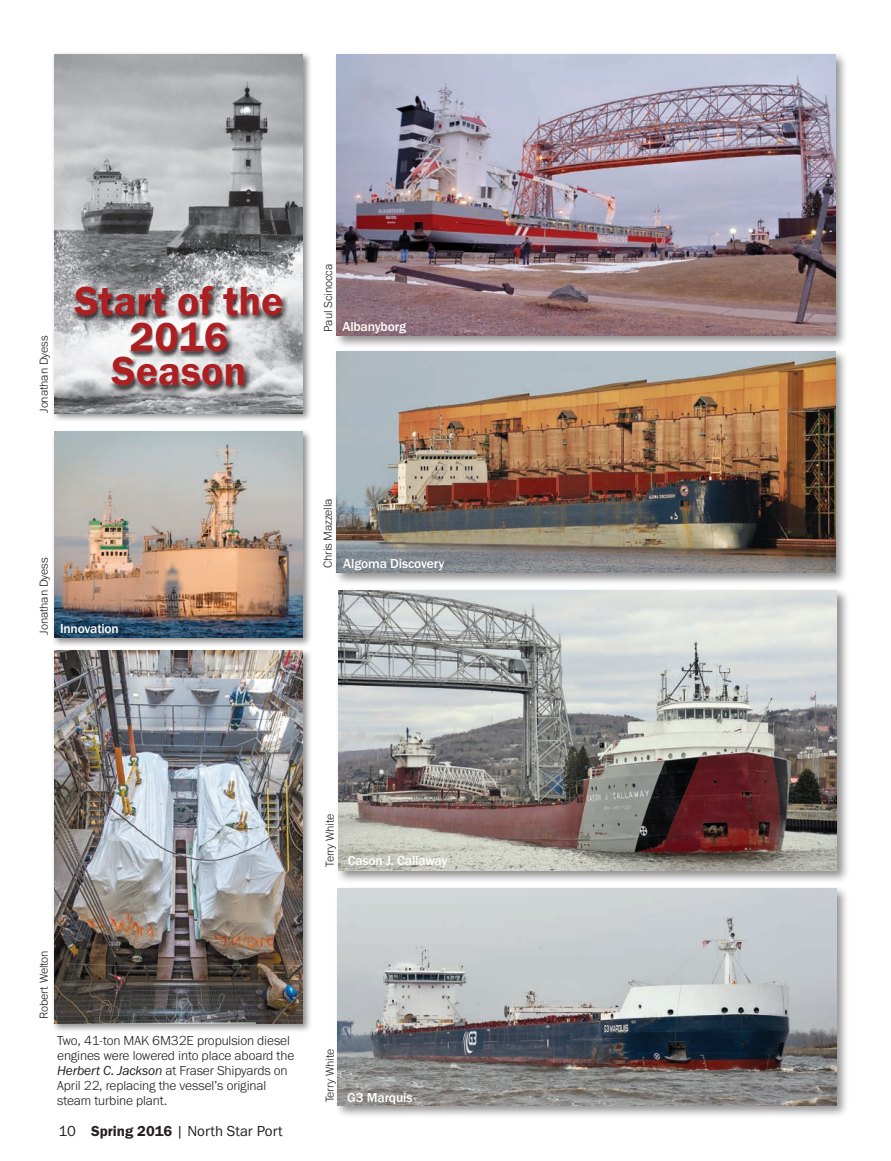
<style>
.page{position:relative;width:891px;height:1161px;background:#fff}
.page>*{position:absolute;margin:0;border:0;box-sizing:border-box;transform-origin:0 0}
.t1{font:42px/35.2px "Franklin Gothic URW Dem";color:#ac1f22;text-align:center}
.t2{font:15px "Franklin Gothic URW Boo";color:#231f20}
.t3{font:300 13.5px/15px "Franklin Gothic URW";letter-spacing:-.01em;color:#231f20}
.t4{font:500 13.5px "Franklin Gothic URW";letter-spacing:-.01em;color:#fff}
.t5{font:300 12px "Franklin Gothic URW";letter-spacing:-.01em;color:#231f20}
.s1{font-family:"Franklin Gothic URW Boo Ita";font-weight:400}
.s2{font-family:"Franklin Gothic URW Dem"}
</style>
<div class="page">
<div style="left:335px;top:587px;width:515px;height:297px;background:#231f20;opacity:.5"></div>
<img style="left:338px;top:590px;width:499px;height:281px">
<div style="left:333px;top:348px;width:515px;height:238px;background:#231f20;opacity:.5"></div>
<img style="left:336px;top:351px;width:499px;height:222px">
<div style="left:333px;top:51px;width:515px;height:298px;background:#231f20;opacity:.5"></div>
<img style="left:336px;top:55px;width:499px;height:281px">
<div style="left:334px;top:885px;width:515px;height:233px;background:#231f20;opacity:.5"></div>
<img style="left:338px;top:888px;width:498px;height:217px">
<div style="left:52px;top:52px;width:260px;height:371px;background:#231f20;opacity:.5"></div>
<img style="left:54px;top:54px;width:249px;height:359px">
<div style="left:52px;top:649px;width:260px;height:385px;background:#231f20;opacity:.5"></div>
<img style="left:54px;top:651px;width:249px;height:373px">
<div style="left:52px;top:429px;width:260px;height:219px;background:#231f20;opacity:.5"></div>
<img style="left:54px;top:432px;width:249px;height:206px">
<div style="left:68px;top:279px;width:218px;height:106px;background:#fff;opacity:.75"></div>
<div style="left:70px;top:281px;width:219px;height:112px;background:#231f20;opacity:.75"></div>
<p class="t5" style="left:36px;top:413px;width:79px;rotate:-90deg">Jonathan Dyess</p>
<h1 class="t1" style="left:74px;top:282px;width:211px">Start of the<br>2016<br>Season</h1>
<p class="t5" style="left:36px;top:635px;width:79px;rotate:-90deg">Jonathan Dyess</p>
<p class="t4" style="left:60px;top:620px;width:60px">Innovation</p>
<p class="t5" style="left:321px;top:332px;width:69px;rotate:-90deg">Paul Scinocca</p>
<p class="t4" style="left:342px;top:318px;width:65px">Albanyborg</p>
<p class="t5" style="left:320px;top:568px;width:71px;rotate:-90deg">Chris Mazzella</p>
<p class="t4" style="left:343px;top:555px;width:103px">Algoma Discovery</p>
<p class="t5" style="left:322px;top:867px;width:55px;rotate:-90deg">Terry White</p>
<p class="t4" style="left:348px;top:852px;width:101px">Cason J. Callaway</p>
<p class="t5" style="left:36px;top:1019px;width:70px;rotate:-90deg">Robert Welton</p>
<p class="t3" style="left:57px;top:1033px;width:239px">Two, 41-ton MAK 6M32E propulsion diesel engines were lowered into place aboard the <span class="s1">Herbert C. Jackson</span> at Fraser Shipyards on April 22, replacing the vessel’s original steam turbine plant.</p>
<p class="t2" style="left:58px;top:1121px;width:226px">10 <span class="s2">Spring 2016</span> | North Star Port</p>
<p class="t5" style="left:322px;top:1102px;width:55px;rotate:-90deg">Terry White</p>
<p class="t4" style="left:347px;top:1089px;width:67px">G3 Marquis</p>
</div>
